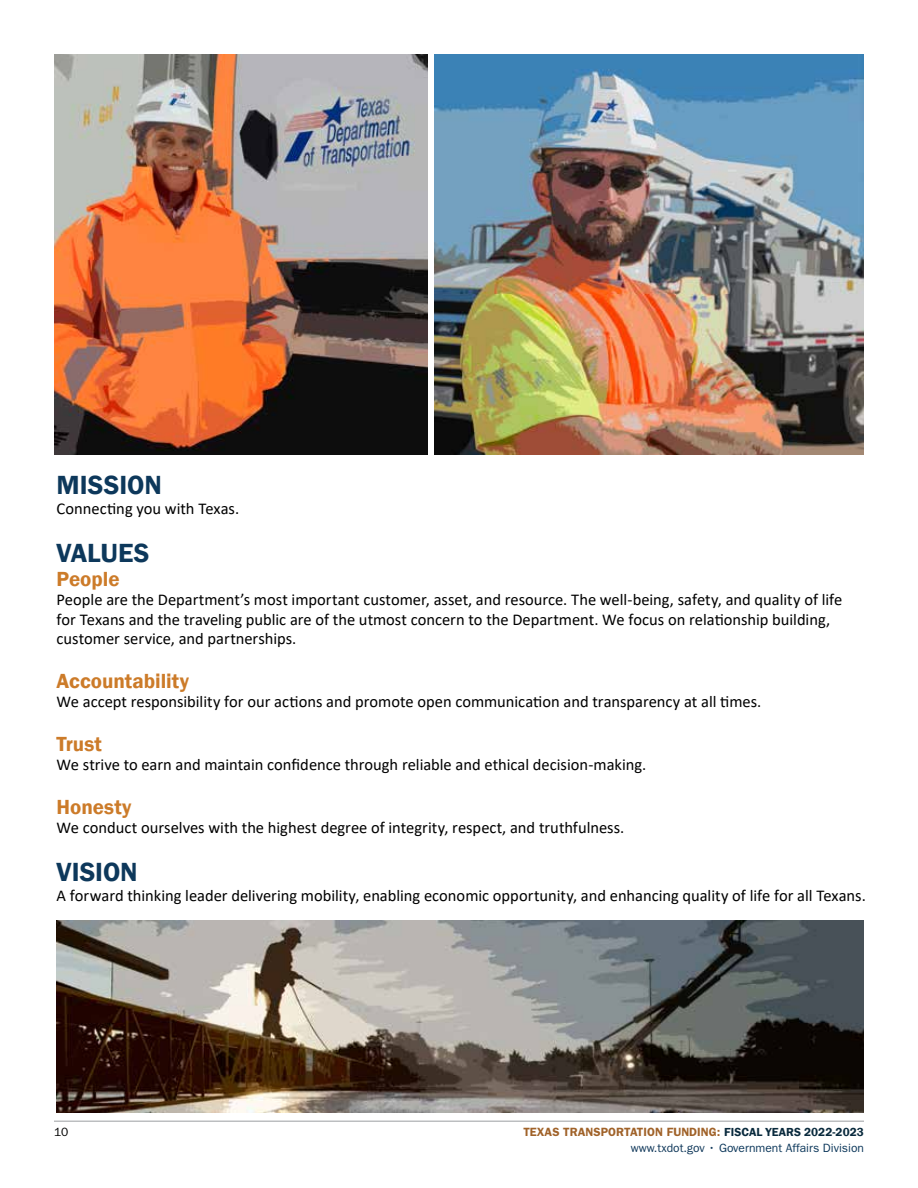
<style>
.page{position:relative;width:918px;height:1188px;background:#fff}
.page>*{position:absolute;margin:0;border:0;box-sizing:border-box;transform-origin:0 0}
.t1{font:600 27px "Franklin Gothic";color:#0d385b}
.t2{font:600 21px "Franklin Gothic";color:#cc7b29}
.t3{font:16.5px/19.5px "Calibri";color:#000}
.t4{font:600 12px/16.5px "ITC Franklin Gothic Std";letter-spacing:.005em;color:#a06229;text-align:right}
.t5{font:12px "ITC Franklin Gothic Std";color:#000}
.s1{font-family:"Franklin Gothic";color:#092a3d}
.s2{font-weight:400;color:#10385a}
.s3{font-weight:400;color:#0d385b}
</style>
<div class="page">
<hr style="left:54px;top:1120px;width:810px;height:2px;background:#bcbec0">
<img style="left:54px;top:54px;width:373px;height:401px">
<img style="left:434px;top:54px;width:430px;height:401px">
<img style="left:57px;top:921px;width:807px;height:191px">
<h1 class="t1" style="left:57px;top:468px;width:107px">MISSION</h1>
<p class="t3" style="left:57px;top:498px;width:184px">Connecting you with Texas.</p>
<h1 class="t1" style="left:57px;top:536px;width:94px">VALUES</h1>
<p class="t2" style="left:57px;top:566px;width:65px">People</p>
<p class="t3" style="left:57px;top:589px;width:787px">People are the Department’s most important customer, asset, and resource. The well-being, safety, and quality of life for Texans and the traveling public are of the utmost concern to the Department. We focus on relationship building, customer service, and partnerships.</p>
<p class="t2" style="left:57px;top:668px;width:134px">Accountability</p>
<p class="t3" style="left:57px;top:691px;width:706px">We accept responsibility for our actions and promote open communication and transparency at all times.</p>
<p class="t2" style="left:57px;top:731px;width:47px">Trust</p>
<p class="t3" style="left:57px;top:754px;width:591px">We strive to earn and maintain confidence through reliable and ethical decision-making.</p>
<p class="t2" style="left:57px;top:794px;width:77px">Honesty</p>
<p class="t3" style="left:57px;top:817px;width:569px">We conduct ourselves with the highest degree of integrity, respect, and truthfulness.</p>
<h1 class="t1" style="left:57px;top:855px;width:83px">VISION</h1>
<p class="t3" style="left:57px;top:885px;width:811px">A forward thinking leader delivering mobility, enabling economic opportunity, and enhancing quality of life for all Texans.</p>
<p class="t5" style="left:54px;top:1125px;width:16px">10</p>
<p class="t4" style="left:523px;top:1123px;width:342px">TEXAS TRANSPORTATION FUNDING: <span class="s1">FISCAL YEARS 2022-2023 </span><span class="s2">www.txdot.gov •</span> <span class="s3">Government Affairs Division</span></p>
</div>
